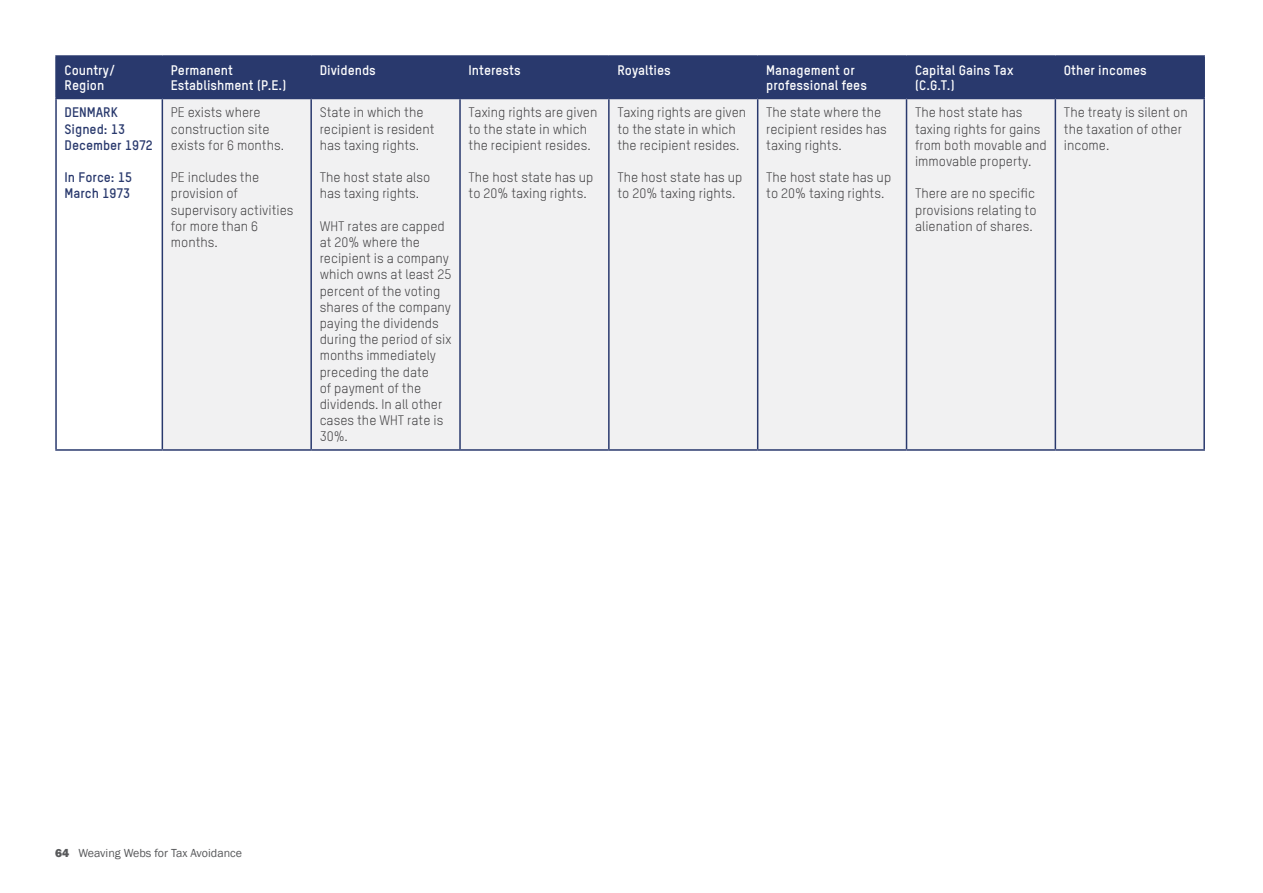
<style>
.page{position:relative;width:1263px;height:893px;background:#fff}
.page>*{position:absolute;margin:0;border:0;box-sizing:border-box;transform-origin:0 0}
.t1{font:13.5px/16.2px "Oxfam TSTARPRO";color:#414042}
.t2{font:700 13.5px/15px "Oxfam TSTARPRO";color:#fff}
.t3{font:700 13.5px/16.2px "Oxfam TSTARPRO";color:#29396d}
.t4{font:12px "Franklin Gothic";color:#58595b}
.s1{font-weight:800}
</style>
<div class="page">
<div style="left:57px;top:57px;width:1146px;height:41px;background:#29396d"></div>
<div style="left:163px;top:99px;width:1040px;height:350px;background:#f1f1f2"></div>
<hr style="left:55px;top:55px;width:107px;height:2px;background:#29396d">
<hr style="left:55px;top:57px;width:2px;height:41px;background:#29396d">
<hr style="left:162px;top:55px;width:149px;height:2px;background:#29396d">
<hr style="left:162px;top:57px;width:1px;height:41px;background:#29396d">
<hr style="left:311px;top:55px;width:149px;height:2px;background:#29396d">
<hr style="left:310px;top:57px;width:2px;height:41px;background:#29396d">
<hr style="left:460px;top:55px;width:149px;height:2px;background:#29396d">
<hr style="left:459px;top:57px;width:2px;height:41px;background:#29396d">
<hr style="left:609px;top:55px;width:149px;height:2px;background:#29396d">
<hr style="left:608px;top:57px;width:2px;height:41px;background:#29396d">
<hr style="left:758px;top:55px;width:148px;height:2px;background:#29396d">
<hr style="left:757px;top:57px;width:1px;height:41px;background:#29396d">
<hr style="left:906px;top:55px;width:149px;height:2px;background:#29396d">
<hr style="left:906px;top:57px;width:1px;height:41px;background:#29396d">
<hr style="left:1055px;top:55px;width:150px;height:2px;background:#29396d">
<hr style="left:1054px;top:57px;width:2px;height:41px;background:#29396d">
<hr style="left:1203px;top:57px;width:2px;height:41px;background:#29396d">
<hr style="left:55px;top:98px;width:107px;height:1px;background:#29396d">
<hr style="left:55px;top:99px;width:2px;height:350px;background:#29396d">
<hr style="left:162px;top:98px;width:149px;height:1px;background:#29396d">
<hr style="left:162px;top:99px;width:1px;height:350px;background:#29396d">
<hr style="left:311px;top:98px;width:149px;height:1px;background:#29396d">
<hr style="left:310px;top:99px;width:2px;height:350px;background:#29396d">
<hr style="left:460px;top:98px;width:149px;height:1px;background:#29396d">
<hr style="left:459px;top:99px;width:2px;height:350px;background:#29396d">
<hr style="left:609px;top:98px;width:149px;height:1px;background:#29396d">
<hr style="left:608px;top:99px;width:2px;height:350px;background:#29396d">
<hr style="left:758px;top:98px;width:148px;height:1px;background:#29396d">
<hr style="left:757px;top:99px;width:1px;height:350px;background:#29396d">
<hr style="left:906px;top:98px;width:149px;height:1px;background:#29396d">
<hr style="left:906px;top:99px;width:1px;height:350px;background:#29396d">
<hr style="left:1055px;top:98px;width:150px;height:1px;background:#29396d">
<hr style="left:1054px;top:99px;width:2px;height:350px;background:#29396d">
<hr style="left:1203px;top:99px;width:2px;height:350px;background:#29396d">
<hr style="left:55px;top:449px;width:107px;height:2px;background:#29396d">
<hr style="left:162px;top:449px;width:149px;height:2px;background:#29396d">
<hr style="left:311px;top:449px;width:149px;height:2px;background:#29396d">
<hr style="left:460px;top:449px;width:149px;height:2px;background:#29396d">
<hr style="left:609px;top:449px;width:149px;height:2px;background:#29396d">
<hr style="left:758px;top:449px;width:148px;height:2px;background:#29396d">
<hr style="left:906px;top:449px;width:149px;height:2px;background:#29396d">
<hr style="left:1055px;top:449px;width:150px;height:2px;background:#29396d">
<p class="t2" style="left:65px;top:62px;width:53px">Country/<br>Region</p>
<p class="t2" style="left:171px;top:62px;width:117px">Permanent<br>Establishment (P.E.)</p>
<p class="t2" style="left:320px;top:62px;width:58px">Dividends</p>
<p class="t2" style="left:468px;top:62px;width:54px">Interests</p>
<p class="t2" style="left:617px;top:62px;width:55px">Royalties</p>
<p class="t2" style="left:766px;top:62px;width:102px">Management or professional fees</p>
<p class="t2" style="left:915px;top:62px;width:100px">Capital Gains Tax (C.G.T.)</p>
<p class="t2" style="left:1064px;top:62px;width:84px">Other incomes</p>
<p class="t3" style="left:65px;top:103px;width:90px">DENMARK<br>Signed: 13<br>December 1972</p>
<p class="t3" style="left:65px;top:168px;width:69px">In Force: 15<br>March 1973</p>
<p class="t1" style="left:320px;top:103px;width:116px">State in which the recipient is resident has taxing rights.</p>
<p class="t1" style="left:320px;top:168px;width:112px">The host state also has taxing rights.</p>
<p class="t1" style="left:320px;top:217px;width:133px">WHT rates are capped at 20% where the recipient is a company which owns at least 25 percent of the voting shares of the company paying the dividends during the period of six months immediately preceding the date<br>of payment of the dividends. In all other cases the WHT rate is<br>30%.</p>
<p class="t1" style="left:171px;top:103px;width:115px">PE exists where construction site exists for 6 months.</p>
<p class="t1" style="left:171px;top:168px;width:124px">PE includes the provision of supervisory activities for more than 6 months.</p>
<p class="t1" style="left:469px;top:103px;width:130px">Taxing rights are given to the state in which the recipient resides.</p>
<p class="t1" style="left:469px;top:168px;width:126px">The host state has up to 20% taxing rights.</p>
<p class="t1" style="left:617px;top:103px;width:130px">Taxing rights are given to the state in which the recipient resides.</p>
<p class="t1" style="left:617px;top:168px;width:126px">The host state has up to 20% taxing rights.</p>
<p class="t1" style="left:1064px;top:103px;width:125px">The treaty is silent on the taxation of other income.</p>
<p class="t1" style="left:766px;top:103px;width:122px">The state where the recipient resides has taxing rights.</p>
<p class="t1" style="left:766px;top:168px;width:126px">The host state has up to 20% taxing rights.</p>
<p class="t1" style="left:915px;top:103px;width:133px">The host state has taxing rights for gains from both movable and immovable property.</p>
<p class="t1" style="left:915px;top:184px;width:123px;text-align:justify">There are no specific provisions relating to alienation of shares.</p>
<p class="t4" style="left:55px;top:846px;width:188px"><span class="s1">64</span> Weaving Webs for Tax Avoidance</p>
</div>
